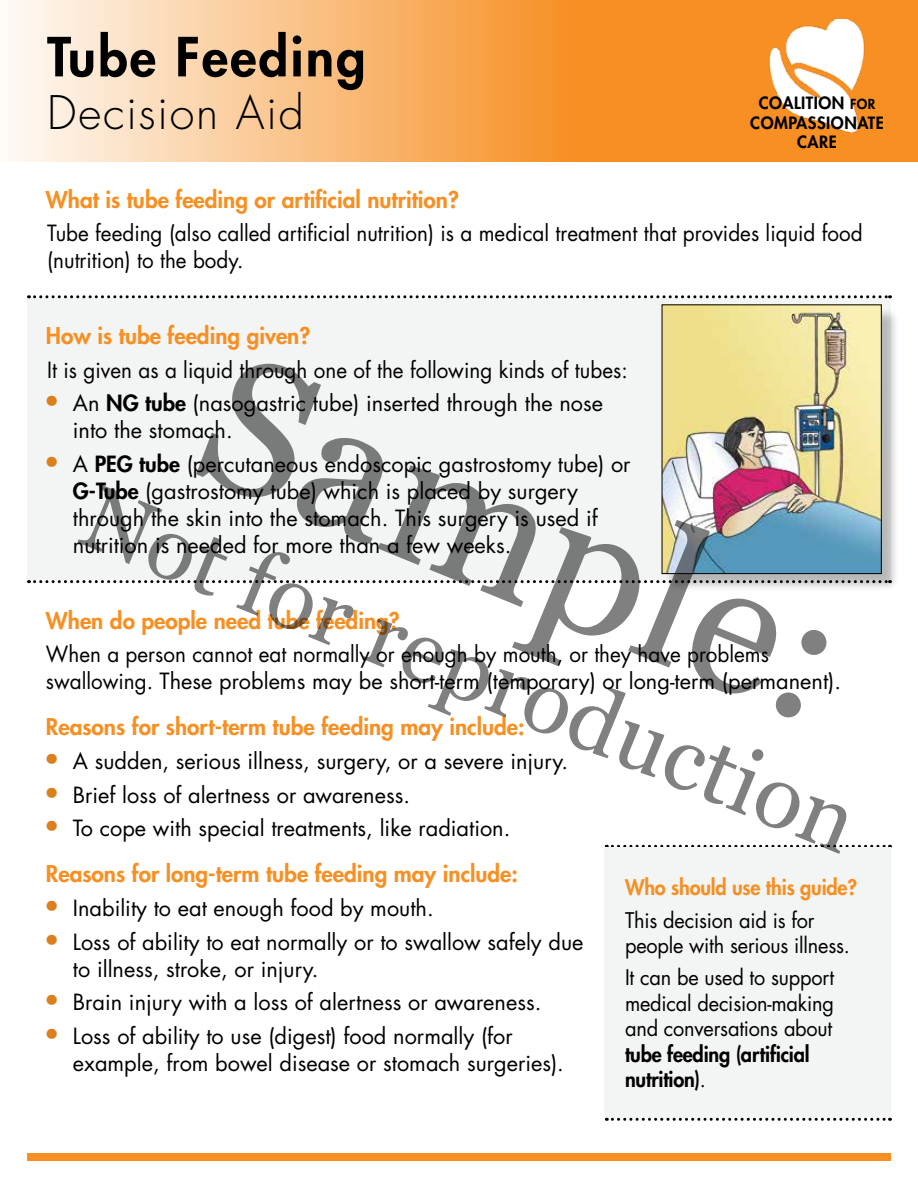
<style>
.page{position:relative;width:918px;height:1188px;background:#fff}
.page>*{position:absolute;margin:0;border:0;box-sizing:border-box;transform-origin:0 0}
.t1{font:187.5px "Georgia";color:#000}
.t2{font:90px "Georgia";color:#000}
.t3{font:800 52.5px "Futura Std";letter-spacing:.04em;color:#000}
.t4{font:300 45px "Futura Std";letter-spacing:.04em;color:#000}
.t5{font:800 22.5px "Futura Std";color:#f78f22}
.t6{font:21.75px/27px "Futura Std";color:#000}
.t7{font:21.75px/27px "Futura Std";color:#000;scale:.95 1}
.t8{font:21px/25.5px "Futura Std";letter-spacing:-.01em;color:#000;scale:.95 1}
.t9{font:800 21px/25.5px "Futura Std";letter-spacing:-.01em;color:#000;scale:.95 1}
.t10{font:800 21px "Futura Std";letter-spacing:-.01em;color:#f78f22;scale:.95 1}
.t11{font:800 16.5px/19.5px "Futura Std";letter-spacing:.03em;color:#000;text-align:center}
.s1{font-size:13.5px}
.s2{font-size:27px;color:#dc801e}
.s3{font-weight:800}
.s4{font-weight:400}
</style>
<div class="page">
<div style="left:27px;top:1154px;width:864px;height:7px;background:#f78f22"></div>
<svg style="left:8px;top:0;width:910px;height:162px"></svg>
<div style="left:27px;top:298px;width:864px;height:282px;background:#f3f4f4"></div>
<svg style="left:606px;top:845px;width:285px;height:3px"></svg>
<div style="left:605px;top:848px;width:286px;height:270px;background:#f3f4f4"></div>
<svg style="left:606px;top:1118px;width:285px;height:3px"></svg>
<svg style="left:35px;top:295px;width:856px;height:3px"></svg>
<svg style="left:35px;top:580px;width:629px;height:3px"></svg>
<div style="left:664px;top:307px;width:236px;height:286px;background:#000;opacity:.25"></div>
<img style="left:664px;top:307px;width:216px;height:265px">
<div style="left:662px;top:305px;width:220px;height:269px;border:1px solid #000"></div>
<img style="left:760px;top:19px;width:114px;height:120px">
<h3 class="t3" style="left:47px;top:24px;width:320px">Tube Feeding</h3>
<h3 class="t4" style="left:47px;top:85px;width:258px">Decision Aid</h3>
<p class="t11" style="left:750px;top:93px;width:135px">COALITION <span class="s1">FOR<br></span>COMPASSIONATE<br>CARE</p>
<p class="t5" style="left:46px;top:185px;width:415px">What is tube feeding or artificial nutrition?</p>
<p class="t7" style="left:47px;top:220px;width:860px">Tube feeding (also called artificial nutrition) is a medical treatment that provides liquid food (nutrition) to the body.</p>
<p class="t5" style="left:46px;top:321px;width:266px">How is tube feeding given?</p>
<p class="t7" style="left:47px;top:356px;width:613px">It is given as a liquid through one of the following kinds of tubes:</p>
<p class="t6" style="left:73px;top:390px;width:532px;text-indent:-29px"><span class="s2">•</span> An <span class="s3">NG tube</span> (nasogastric tube) inserted through the nose into the stomach.</p>
<p class="t6" style="left:73px;top:451px;width:559px;text-indent:-29px"><span class="s2">•</span> A <span class="s3">PEG tube</span> (percutaneous endoscopic gastrostomy tube) or <span class="s3">G-Tube</span> (gastrostomy tube) which is placed by surgery through the skin into the stomach. This surgery is used if nutrition is needed for more than a few weeks.</p>
<h1 class="t1" style="left:253px;top:307px;width:676px;rotate:22deg">Sample:</h1>
<h2 class="t2" style="left:107px;top:464px;width:829px;rotate:22deg">Not for reproduction</h2>
<p class="t5" style="left:46px;top:606px;width:355px">When do people need tube feeding?</p>
<p class="t7" style="left:46px;top:641px;width:839px">When a person cannot eat normally or enough by mouth, or they have problems swallowing. These problems may be short-term (temporary) or long-term (permanent).</p>
<p class="t5" style="left:46px;top:713px;width:480px">Reasons for short-term tube feeding may include:</p>
<p class="t6" style="left:44px;top:748px;width:526px"><span class="s2">•</span> A sudden, serious illness, surgery, or a severe injury.</p>
<p class="t6" style="left:44px;top:781px;width:368px"><span class="s2">•</span> Brief loss of alertness or awareness.</p>
<p class="t6" style="left:44px;top:815px;width:468px"><span class="s2">•</span> To cope with special treatments, like radiation.</p>
<p class="t5" style="left:46px;top:860px;width:474px">Reasons for long-term tube feeding may include:</p>
<p class="t6" style="left:44px;top:895px;width:391px"><span class="s2">•</span> Inability to eat enough food by mouth.</p>
<p class="t6" style="left:73px;top:928px;width:512px;text-indent:-29px"><span class="s2">•</span> Loss of ability to eat normally or to swallow safely due to illness, stroke, or injury.</p>
<p class="t6" style="left:44px;top:989px;width:499px"><span class="s2">•</span> Brain injury with a loss of alertness or awareness.</p>
<p class="t6" style="left:73px;top:1023px;width:493px;text-indent:-29px"><span class="s2">•</span> Loss of ability to use (digest) food normally (for example, from bowel disease or stomach surgeries).</p>
<p class="t10" style="left:625px;top:874px;width:246px">Who should use this guide?</p>
<p class="t8" style="left:625px;top:907px;width:238px">This decision aid is for people with serious illness.</p>
<p class="t8" style="left:625px;top:965px;width:222px;text-align:justify">It can be used to support medical decision-making and conversations about</p>
<p class="t9" style="left:625px;top:1041px;width:196px">tube feeding (artificial nutrition)<span class="s4">.</span></p>
</div>
